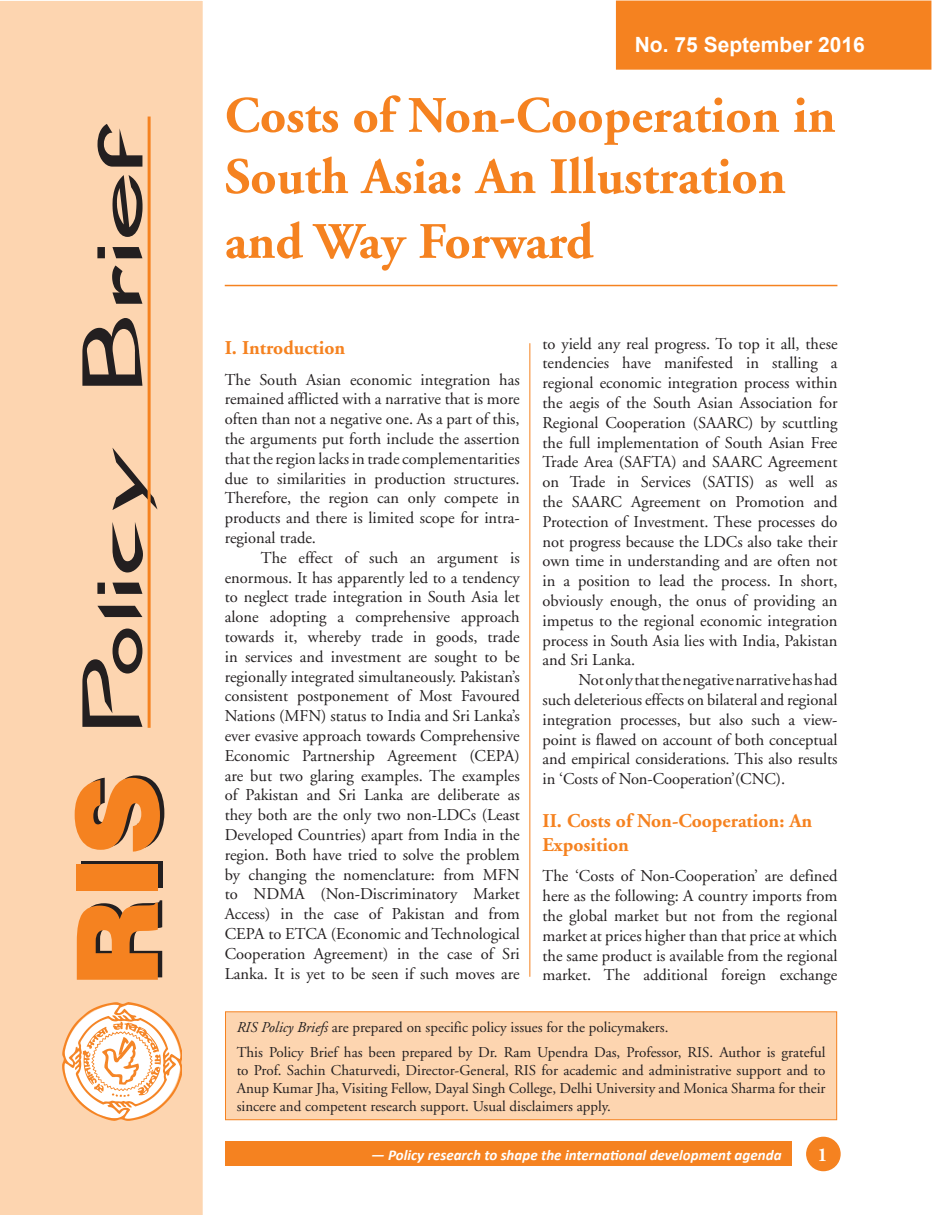
<style>
.page{position:relative;width:932px;height:1215px;background:#fff}
.page>*{position:absolute;margin:0;border:0;box-sizing:border-box;transform-origin:0 0}
.t1{font:75px "RS Charlie Chan";letter-spacing:.02em;color:#231f20;scale:1.5 1}
.t2{font:700 51px/63px "Adobe Garamond";color:#f58220}
.t3{font:700 21px "Arial";color:#fff}
.t4{font:700 19.5px/23.4px "Adobe Garamond";color:#f58220}
.t5{font:700 19.5px "Adobe Garamond";color:#fff}
.t6{font:16.5px/19.8px "Adobe Garamond";color:#231f20;text-align:justify}
.t7{font:15px/18px "Adobe Garamond";color:#231f20}
.t8{font:italic 700 15px "Calibri";color:#fff}
.s1{font-family:"Helvetica";font-weight:900;font-size:112.5px;color:#f58220}
.s2{font-style:italic}
</style>
<div class="page">
<div style="left:616px;top:1px;width:314px;height:68px;background:#f58220"></div>
<div style="left:616px;top:1px;width:315px;height:69px;border:2px solid #f58220"></div>
<div style="left:0;top:1px;width:203px;height:1214px;background:#fdd5b0"></div>
<div style="left:225px;top:1012px;width:611px;height:108px;background:#fdd5b0"></div>
<div style="left:225px;top:1011px;width:612px;height:109px;border:1px solid #f58220"></div>
<div style="left:225px;top:1142px;width:567px;height:24px;background:#f58220"></div>
<hr style="left:148px;top:117px;width:3px;height:611px;background:#f58220">
<hr style="left:225px;top:285px;width:612px;height:1px;background:#f58220">
<div style="left:806px;top:1137px;width:33px;height:34px;background:#f58220;border-radius:50%"></div>
<div style="left:806px;top:1137px;width:34px;height:34px;border:2px solid #f58220;border-radius:50%"></div>
<img style="left:62px;top:1003px;width:119px;height:117px">
<hr style="left:529px;top:343px;width:1px;height:634px;background:#f58220">
<h1 class="t1" style="left:76px;top:987px;width:577px;rotate:-90deg"><span class="s1">RIS</span> Policy Brief</h1>
<p class="t3" style="left:634px;top:30px;width:231px">No. 75 September 2016</p>
<h2 class="t2" style="left:225px;top:85px;width:612px">Costs of Non-Cooperation in<br>South Asia: An Illustration and Way Forward</h2>
<p class="t4" style="left:225px;top:336px;width:122px">I. Introduction</p>
<p class="t6" style="left:225px;top:370px;width:296px">The South Asian economic integration has remained afflicted with a narrative that is more often than not a negative one. As a part of this, the arguments put forth include the assertion that the region lacks in trade complementarities due to similarities in production structures.<br>Therefore, the region can only compete in products and there is limited scope for intra&shy;regional trade.</p>
<p class="t6" style="left:225px;top:548px;width:296px;text-indent:36px">The effect of such an argument is enormous. It has apparently led to a tendency to neglect trade integration in South Asia let alone adopting a comprehensive approach towards it, whereby trade in goods, trade in services and investment are sought to be regionally integrated simultaneously. Pakistan’s consistent postponement of Most Favoured Nations (MFN) status to India and Sri Lanka’s ever evasive approach towards Comprehensive Economic Partnership Agreement (CEPA) are but two glaring examples. The examples of Pakistan and Sri Lanka are deliberate as they both are the only two non-LDCs (Least Developed Countries) apart from India in the region. Both have tried to solve the problem by changing the nomenclature: from MFN to NDMA (Non-Discriminatory Market Access) in the case of Pakistan and from CEPA to ETCA (Economic and Technological Cooperation Agreement) in the case of Sri Lanka. It is yet to be seen if such moves are</p>
<p class="t6" style="left:542px;top:334px;width:296px">to yield any real progress. To top it all, these tendencies have manifested in stalling a regional economic integration process within the aegis of the South Asian Association for Regional Cooperation (SAARC) by scuttling the full implementation of South Asian Free Trade Area (SAFTA) and SAARC Agreement on Trade in Services (SATIS) as well as the SAARC Agreement on Promotion and Protection of Investment. These processes do not progress because the LDCs also take their own time in understanding and are often not in a position to lead the process. In short, obviously enough, the onus of providing an impetus to the regional economic integration process in South Asia lies with India, Pakistan and Sri Lanka.</p>
<p class="t6" style="left:542px;top:670px;width:296px;text-indent:36px">Not only that the negative narrative has had such deleterious effects on bilateral and regional integration processes, but also such a view&shy;point is flawed on account of both conceptual and empirical considerations. This also results in ‘Costs of Non-Cooperation’(CNC).</p>
<p class="t4" style="left:542px;top:810px;width:271px">II. Costs of Non-Cooperation: An<br>Exposition</p>
<p class="t6" style="left:542px;top:867px;width:296px">The ‘Costs of Non-Cooperation’ are defined here as the following: A country imports from the global market but not from the regional market at prices higher than that price at which the same product is available from the regional market. The additional foreign exchange</p>
<p class="t7" style="left:237px;top:1015px;width:590px;line-height:24.8px"><span class="s2">RIS Policy Briefs</span> are prepared on specific policy issues for the policymakers.<br>This Policy Brief has been prepared by Dr. Ram Upendra Das, Professor, RIS. Author is grateful</p>
<p class="t7" style="left:237px;top:1061px;width:590px;text-align:justify">to Prof. Sachin Chaturvedi, Director-General, RIS for academic and administrative support and to Anup Kumar Jha, Visiting Fellow, Dayal Singh College, Delhi University and Monica Sharma for their sincere and competent research support. Usual disclaimers apply.</p>
<p class="t8" style="left:371px;top:1144px;width:412px">— Policy research to shape the international development agenda</p>
<p class="t5" style="left:817px;top:1144px;width:12px">1</p>
</div>
